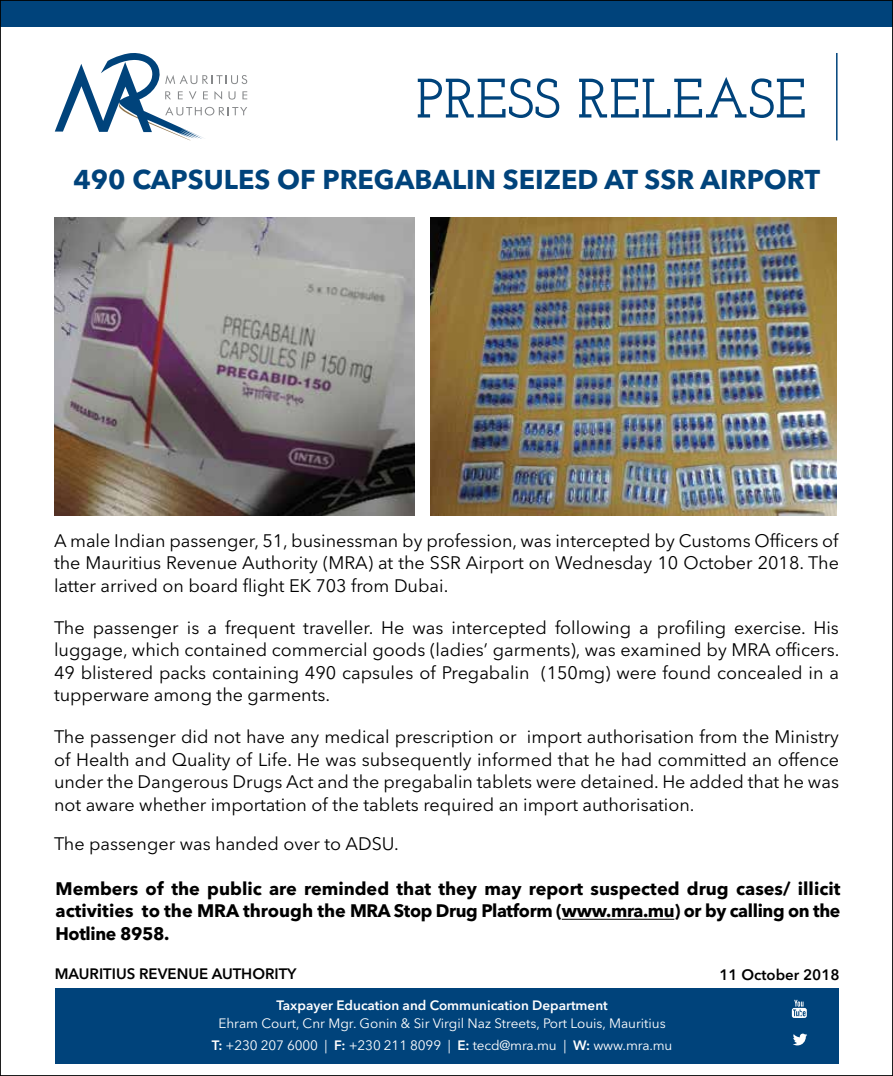
<style>
.page{position:relative;width:893px;height:1076px;background:#fff}
.page>*{position:absolute;margin:0;border:0;box-sizing:border-box;transform-origin:0 0}
.t1{font:600 55.5px "Josefin Slab";color:#00437b}
.t2{font:700 27px "Avenir Next LT Pro";color:#00437b}
.t3{font:18px/22.5px "Avenir Next LT Pro";color:#000;text-align:justify}
.t4{font:700 18px/22.5px "Avenir Next LT Pro";letter-spacing:-.02em;color:#000;text-align:justify}
.t5{font:600 15px "Avenir Next LT Pro";color:#000}
.t6{font:13.5px/22.2px "Avenir Next LT Pro";color:#fff;text-align:center}
.t7{font:600 13.5px "Avenir Next LT Pro";color:#fff}
.s1{font-weight:600}
</style>
<div class="page">
<div style="left:0;top:0;width:893px;height:26px;background:#00437b"></div>
<hr style="left:836px;top:53px;width:1px;height:87px;background:#00437b">
<svg style="left:55px;top:53px;width:192px;height:87px"></svg>
<hr style="left:562px;top:919px;width:112px;height:1px;background:#000">
<div style="left:56px;top:988px;width:783px;height:75px;background:#00437b"></div>
<svg style="left:793px;top:1033px;width:14px;height:12px"></svg>
<svg style="left:792px;top:1000px;width:15px;height:18px"></svg>
<img style="left:431px;top:217px;width:405px;height:299px">
<img style="left:54px;top:217px;width:360px;height:299px">
<h1 class="t1" style="left:416px;top:66px;width:392px">PRESS RELEASE</h1>
<h2 class="t2" style="left:73px;top:163px;width:748px">490 CAPSULES OF PREGABALIN SEIZED AT SSR AIRPORT</h2>
<p class="t3" style="left:54px;top:529px;width:786px">A male Indian passenger, 51, businessman by profession, was intercepted by Customs Officers of the Mauritius Revenue Authority (MRA) at the SSR Airport on Wednesday 10 October 2018. The latter arrived on board flight EK 703 from Dubai.</p>
<p class="t3" style="left:54px;top:616px;width:787px">The passenger is a frequent traveller. He was intercepted following a profiling exercise. His luggage, which contained commercial goods (ladies’ garments), was examined by MRA officers.<br>49 blistered packs containing 490 capsules of Pregabalin (150mg) were found concealed in a tupperware among the garments.</p>
<p class="t3" style="left:54px;top:725px;width:787px">The passenger did not have any medical prescription or import authorisation from the Ministry of Health and Quality of Life. He was subsequently informed that he had committed an offence under the Dangerous Drugs Act and the pregabalin tablets were detained. He added that he was not aware whether importation of the tablets required an import authorisation.</p>
<p class="t3" style="left:54px;top:832px;width:346px">The passenger was handed over to ADSU.</p>
<p class="t4" style="left:55px;top:877px;width:786px">Members of the public are reminded that they may report suspected drug cases/ illicit activities to the MRA through the MRA Stop Drug Platform (www.mra.mu) or by calling on the Hotline 8958.</p>
<p class="t5" style="left:55px;top:964px;width:243px">MAURITIUS REVENUE AUTHORITY</p>
<p class="t5" style="left:719px;top:965px;width:122px">11 October 2018</p>
<p class="t7" style="left:276px;top:996px;width:333px">Taxpayer Education and Communication Department</p>
<p class="t6" style="left:212px;top:1012px;width:462px">Ehram Court, Cnr Mgr. Gonin &amp; Sir Virgil Naz Streets, Port Louis, Mauritius<br><span class="s1">T:</span> +230 207 6000 | <span class="s1">F:</span> +230 211 8099 | <span class="s1">E:</span> tecd@mra.mu | <span class="s1">W:</span> www.mra.mu</p>
</div>
